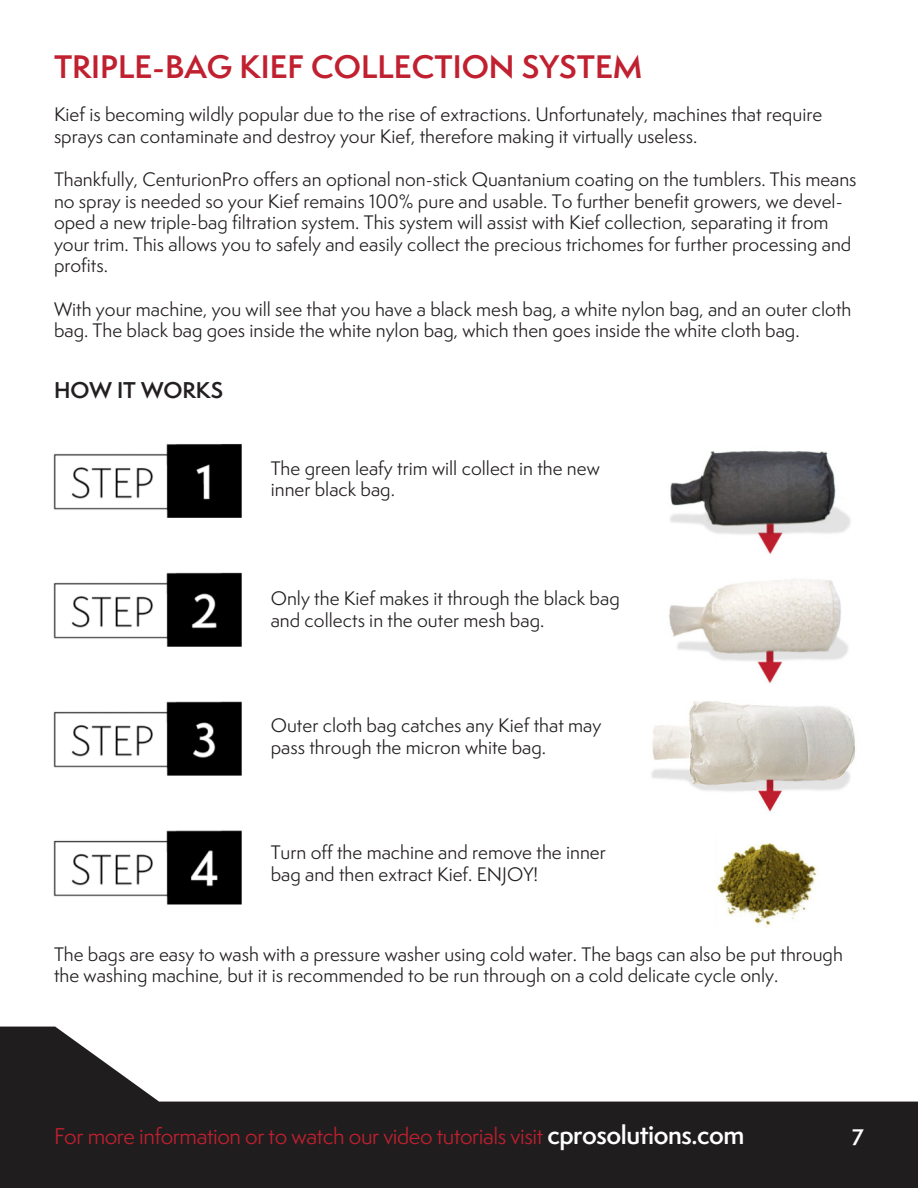
<style>
.page{position:relative;width:918px;height:1188px;background:#fff}
.page>*{position:absolute;margin:0;border:0;box-sizing:border-box;transform-origin:0 0}
.t1{font:600 30px "Semplicita Pro";color:#c0202f}
.t2{font:21px "Semplicita Pro";letter-spacing:-.02em;color:#c0202f}
.t3{font:600 21px "Semplicita Pro";color:#231f20}
.t4{font:600 21px "Semplicita Pro";color:#fff}
.t5{font:18px/21.6px "Semplicita Pro";color:#231f20}
.s1{font-weight:600;font-size:24px;color:#fff}
</style>
<div class="page">
<svg style="left:0;top:1027px;width:918px;height:161px;fill:#201d1e"></svg>
<img style="left:53px;top:444px;width:189px;height:461px">
<img style="left:651px;top:450px;width:204px;height:477px">
<h1 class="t1" style="left:54px;top:45px;width:590px">TRIPLE-BAG KIEF COLLECTION SYSTEM</h1>
<p class="t5" style="left:54px;top:103px;width:770px">Kief is becoming wildly popular due to the rise of extractions. Unfortunately, machines that require sprays can contaminate and destroy your Kief, therefore making it virtually useless.</p>
<p class="t5" style="left:54px;top:168px;width:804px">Thankfully, CenturionPro offers an optional non-stick Quantanium coating on the tumblers. This means no spray is needed so your Kief remains 100% pure and usable. To further benefit growers, we devel&shy;oped a new triple-bag filtration system. This system will assist with Kief collection, separating it from your trim. This allows you to safely and easily collect the precious trichomes for further processing and profits.</p>
<p class="t5" style="left:54px;top:298px;width:799px">With your machine, you will see that you have a black mesh bag, a white nylon bag, and an outer cloth bag. The black bag goes inside the white nylon bag, which then goes inside the white cloth bag.</p>
<p class="t3" style="left:54px;top:375px;width:171px">HOW IT WORKS</p>
<p class="t5" style="left:271px;top:457px;width:331px">The green leafy trim will collect in the new inner black bag.</p>
<p class="t5" style="left:271px;top:588px;width:350px">Only the Kief makes it through the black bag and collects in the outer mesh bag.</p>
<p class="t5" style="left:271px;top:715px;width:332px">Outer cloth bag catches any Kief that may pass through the micron white bag.</p>
<p class="t5" style="left:271px;top:842px;width:337px">Turn off the machine and remove the inner bag and then extract Kief. ENJOY!</p>
<p class="t5" style="left:54px;top:943px;width:790px">The bags are easy to wash with a pressure washer using cold water. The bags can also be put through the washing machine, but it is recommended to be run through on a cold delicate cycle only.</p>
<p class="t2" style="left:54px;top:1121px;width:692px">For more information or to watch our video tutorials visit <span class="s1">cprosolutions.com</span></p>
<p class="t4" style="left:852px;top:1122px;width:14px">7</p>
</div>
